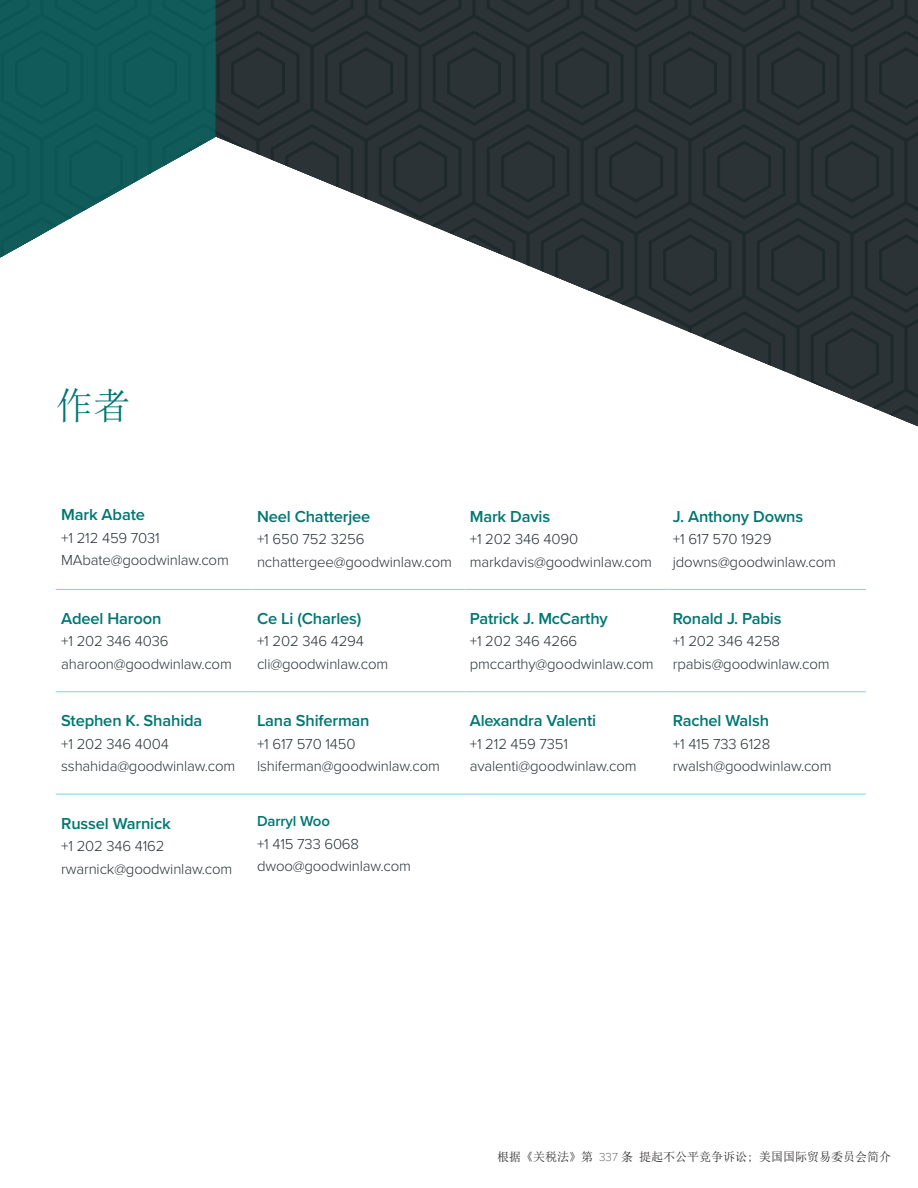
<style>
.page{position:relative;width:918px;height:1188px;background:#fff}
.page>*{position:absolute;margin:0;border:0;box-sizing:border-box;transform-origin:0 0}
.t1{font:37.5px "Sim Sun";color:#007672}
.t2{font:600 16.5px "Proxima Nova";letter-spacing:-.01em;color:#007672}
.t3{font:300 15px/22.5px "Proxima Nova";letter-spacing:-.01em;color:#2b3337}
.t4{font:600 15px "Proxima Nova";letter-spacing:-.01em;color:#007672}
.t5{font:12px "Sim Sun";color:#231f20}
.s1{font-family:"Proxima Nova T";font-weight:100}
</style>
<div class="page">
<hr style="left:56px;top:589px;width:196px;height:1px;background:#80cfec">
<hr style="left:252px;top:589px;width:212px;height:1px;background:#80cfec">
<hr style="left:464px;top:589px;width:203px;height:1px;background:#80cfec">
<hr style="left:667px;top:589px;width:199px;height:1px;background:#80cfec">
<hr style="left:56px;top:691px;width:196px;height:1px;background:#80cfec">
<hr style="left:252px;top:691px;width:212px;height:1px;background:#80cfec">
<hr style="left:464px;top:691px;width:203px;height:1px;background:#80cfec">
<hr style="left:667px;top:691px;width:199px;height:1px;background:#80cfec">
<hr style="left:56px;top:794px;width:196px;height:1px;background:#80cfec">
<hr style="left:252px;top:794px;width:212px;height:1px;background:#80cfec">
<hr style="left:464px;top:794px;width:203px;height:1px;background:#80cfec">
<hr style="left:667px;top:794px;width:199px;height:1px;background:#80cfec">
<svg style="left:215px;top:0;width:703px;height:426px"></svg>
<svg style="left:0;top:0;width:215px;height:258px;fill:#115b5a"></svg>
<h1 class="t1" style="left:56px;top:387px;width:76px">作者</h1>
<p class="t2" style="left:61px;top:505px;width:85px">Mark Abate</p>
<p class="t3" style="left:61px;top:527px;width:169px">+1 212 459 7031<br>MAbate@goodwinlaw.com</p>
<p class="t2" style="left:61px;top:609px;width:102px">Adeel Haroon</p>
<p class="t3" style="left:61px;top:631px;width:172px">+1 202 346 4036 aharoon@goodwinlaw.com</p>
<p class="t2" style="left:61px;top:711px;width:143px">Stephen K. Shahida</p>
<p class="t3" style="left:61px;top:733px;width:176px">+1 202 346 4004 sshahida@goodwinlaw.com</p>
<p class="t2" style="left:61px;top:813px;width:111px">Russel Warnick</p>
<p class="t3" style="left:61px;top:835px;width:173px">+1 202 346 4162 rwarnick@goodwinlaw.com</p>
<p class="t2" style="left:257px;top:506px;width:115px">Neel Chatterjee</p>
<p class="t3" style="left:257px;top:528px;width:196px">+1 650 752 3256 nchattergee@goodwinlaw.com</p>
<p class="t2" style="left:257px;top:609px;width:106px">Ce Li (Charles)</p>
<p class="t3" style="left:257px;top:631px;width:133px">+1 202 346 4294 cli@goodwinlaw.com</p>
<p class="t2" style="left:257px;top:711px;width:114px">Lana Shiferman</p>
<p class="t3" style="left:257px;top:733px;width:184px">+1 617 570 1450 lshiferman@goodwinlaw.com</p>
<p class="t4" style="left:257px;top:812px;width:74px">Darryl Woo</p>
<p class="t3" style="left:257px;top:833px;width:155px">+1 415 733 6068 dwoo@goodwinlaw.com</p>
<p class="t2" style="left:470px;top:506px;width:82px">Mark Davis</p>
<p class="t3" style="left:470px;top:528px;width:184px">+1 202 346 4090 markdavis@goodwinlaw.com</p>
<p class="t2" style="left:470px;top:609px;width:140px">Patrick J. McCarthy</p>
<p class="t3" style="left:470px;top:631px;width:185px">+1 202 346 4266 pmccarthy@goodwinlaw.com</p>
<p class="t2" style="left:470px;top:711px;width:128px">Alexandra Valenti</p>
<p class="t3" style="left:470px;top:733px;width:168px">+1 212 459 7351 avalenti@goodwinlaw.com</p>
<p class="t2" style="left:673px;top:506px;width:132px">J. Anthony Downs</p>
<p class="t3" style="left:673px;top:528px;width:165px">+1 617 570 1929 jdowns@goodwinlaw.com</p>
<p class="t2" style="left:673px;top:609px;width:110px">Ronald J. Pabis</p>
<p class="t3" style="left:673px;top:631px;width:158px">+1 202 346 4258 rpabis@goodwinlaw.com</p>
<p class="t2" style="left:673px;top:711px;width:98px">Rachel Walsh</p>
<p class="t3" style="left:673px;top:733px;width:160px">+1 415 733 6128 rwalsh@goodwinlaw.com</p>
<p class="t5" style="left:497px;top:1151px;width:395px">根据《关税法》第 <span class="s1">337</span> 条 提起不公平竞争诉讼; 美国国际贸易委员会简介</p>
</div>
